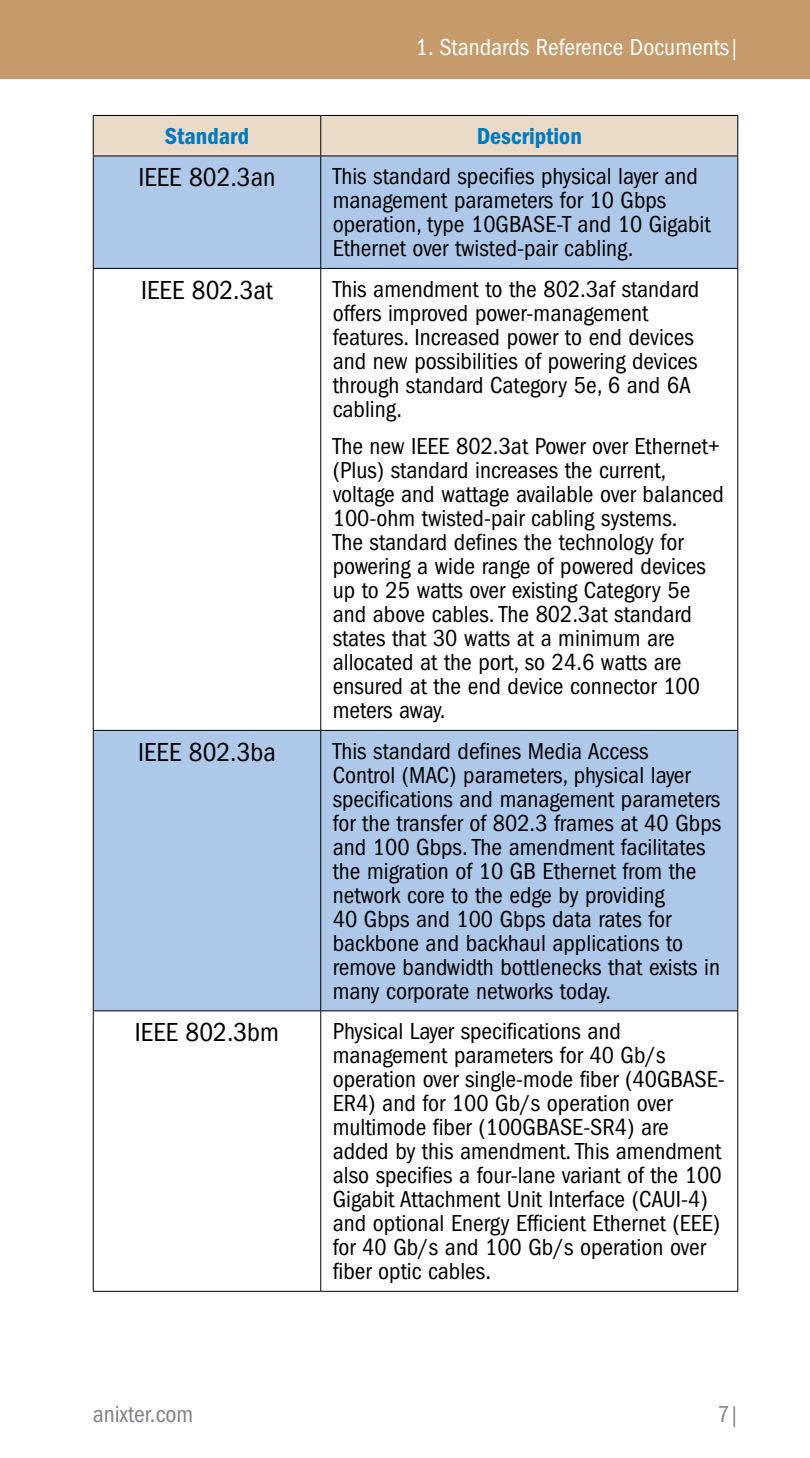
<style>
.page{position:relative;width:810px;height:1458px;background:#fff}
.page>*{position:absolute;margin:0;border:0;box-sizing:border-box;transform-origin:0 0}
.t1{font:condensed 27px "ITC Franklin Gothic Std";color:#000}
.t2{font:condensed 24px/24px "ITC Franklin Gothic Std";color:#000}
.t3{font:condensed 24px "ITC Franklin Gothic Std";color:#fff}
.t4{font:24px "ITC Franklin Gothic Std Dm Cd";color:#0079c1}
.t5{font:condensed 24px "ITC Franklin Gothic Std";color:#808285}
.s1{font-size:21px}
</style>
<div class="page">
<div style="left:0;top:0;width:810px;height:78px;background:#c69b6b"></div>
<div style="left:94px;top:116px;width:643px;height:39px;background:#eadbc9"></div>
<svg style="left:94px;top:156px;width:643px;height:854px"></svg>
<hr style="left:93px;top:115px;width:228px;height:1px;background:#000">
<hr style="left:93px;top:116px;width:1px;height:40px;background:#000">
<hr style="left:321px;top:115px;width:417px;height:1px;background:#000">
<hr style="left:320px;top:116px;width:1px;height:40px;background:#000">
<hr style="left:737px;top:116px;width:1px;height:40px;background:#000">
<hr style="left:93px;top:156px;width:1px;height:112px;background:#000">
<hr style="left:320px;top:156px;width:1px;height:112px;background:#000">
<hr style="left:737px;top:156px;width:1px;height:112px;background:#000">
<hr style="left:93px;top:269px;width:1px;height:461px;background:#000">
<hr style="left:320px;top:269px;width:1px;height:461px;background:#000">
<hr style="left:737px;top:269px;width:1px;height:461px;background:#000">
<hr style="left:93px;top:155px;width:228px;height:1px;background:#000">
<hr style="left:321px;top:155px;width:417px;height:1px;background:#000">
<hr style="left:93px;top:268px;width:228px;height:1px;background:#000">
<hr style="left:93px;top:1011px;width:1px;height:280px;background:#000">
<hr style="left:321px;top:268px;width:417px;height:1px;background:#000">
<hr style="left:320px;top:1011px;width:1px;height:280px;background:#000">
<hr style="left:737px;top:1011px;width:1px;height:280px;background:#000">
<hr style="left:93px;top:730px;width:228px;height:1px;background:#000">
<hr style="left:93px;top:731px;width:1px;height:279px;background:#000">
<hr style="left:93px;top:1010px;width:228px;height:1px;background:#000">
<hr style="left:321px;top:730px;width:417px;height:1px;background:#000">
<hr style="left:320px;top:731px;width:1px;height:279px;background:#000">
<hr style="left:737px;top:731px;width:1px;height:279px;background:#000">
<hr style="left:321px;top:1010px;width:417px;height:1px;background:#000">
<hr style="left:93px;top:1291px;width:228px;height:1px;background:#000">
<hr style="left:321px;top:1291px;width:417px;height:1px;background:#000">
<p class="t3" style="left:416px;top:34px;width:325px">1. Standards Reference Documents<span class="s1">|</span></p>
<p class="t4" style="left:165px;top:122px;width:86px">Standard</p>
<p class="t4" style="left:477px;top:122px;width:107px">Description</p>
<p class="t1" style="left:138px;top:162px;width:139px">IEEE 802.3an</p>
<p class="t2" style="left:333px;top:165px;width:379px">This standard specifies physical layer and management parameters for 10 Gbps operation, type 10GBASE-T and 10 Gigabit Ethernet over twisted-pair cabling.</p>
<p class="t1" style="left:141px;top:275px;width:133px">IEEE 802.3at</p>
<p class="t2" style="left:333px;top:277px;width:368px">This amendment to the 802.3af standard offers improved power-management features. Increased power to end devices and new possibilities of powering devices through standard Category 5e, 6 and 6A cabling.</p>
<p class="t2" style="left:333px;top:435px;width:393px">The new IEEE 802.3at Power over Ethernet+ (Plus) standard increases the current, voltage and wattage available over balanced 100-ohm twisted-pair cabling systems.<br>The standard defines the technology for powering a wide range of powered devices up to 25 watts over existing Category 5e and above cables. The 802.3at standard states that 30 watts at a minimum are allocated at the port, so 24.6 watts are ensured at the end device connector 100 meters away.</p>
<p class="t1" style="left:138px;top:737px;width:139px">IEEE 802.3ba</p>
<p class="t2" style="left:333px;top:739px;width:390px">This standard defines Media Access<br>Control (MAC) parameters, physical layer specifications and management parameters for the transfer of 802.3 frames at 40 Gbps and 100 Gbps. The amendment facilitates the migration of 10 GB Ethernet from the network core to the edge by providing<br>40 Gbps and 100 Gbps data rates for backbone and backhaul applications to remove bandwidth bottlenecks that exists in many corporate networks today.</p>
<p class="t1" style="left:135px;top:1017px;width:146px">IEEE 802.3bm</p>
<p class="t2" style="left:333px;top:1020px;width:394px">Physical Layer specifications and management parameters for 40 Gb/s operation over single-mode fiber (40GBASE-ER4) and for 100 Gb/s operation over multimode fiber (100GBASE-SR4) are added by this amendment. This amendment also specifies a four-lane variant of the 100<br>Gigabit Attachment Unit Interface (CAUI-4) and optional Energy Efficient Ethernet (EEE) for 40 Gb/s and 100 Gb/s operation over fiber optic cables.</p>
<p class="t5" style="left:93px;top:1400px;width:102px">anixter.com</p>
<p class="t5" style="left:717px;top:1400px;width:24px">7<span class="s1">|</span></p>
</div>
